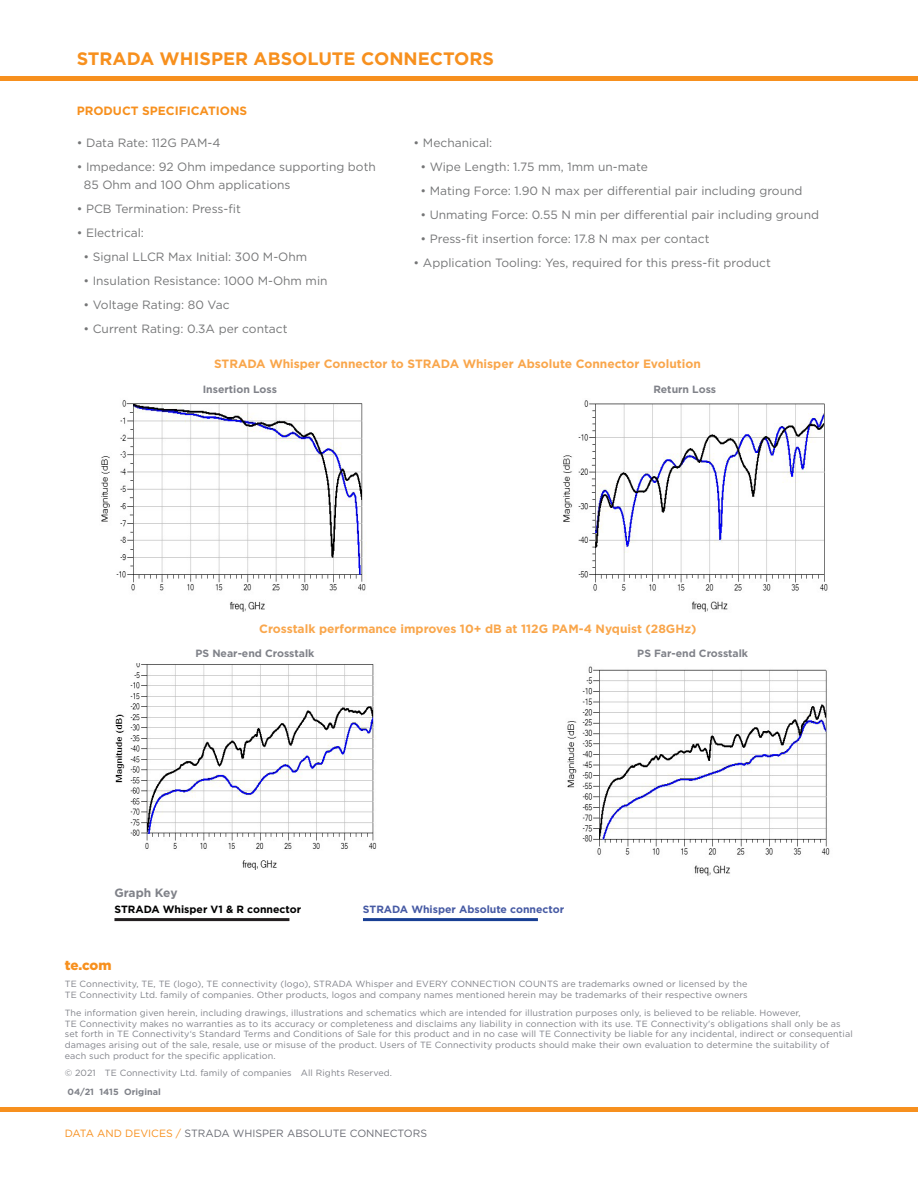
<style>
.page{position:relative;width:918px;height:1188px;background:#fff}
.page>*{position:absolute;margin:0;border:0;box-sizing:border-box;transform-origin:0 0}
.PS_Header_Title{font:700 18px "Gotham";color:#f7901e}
.Legal_Header{font:900 13.5px "Gotham";color:#f7901e}
.PS_Sidebar_Body_Blue{font:12px/18px "Gotham";color:#757677}
.PS_Body_Copy_Bold{font:700 12px "Gotham";color:#f9a64b}
.PS_Body_Copy_Subhead{font:700 12px "Gotham";color:#f7901e}
.PS_Sidebar_Body_Blue-2{font:700 12px "Gotham";letter-spacing:-.015em;color:#808289}
.PS_Sidebar_Body_Blue-3{font:700 10.5px "Gotham";color:#808289}
.PS_Footer_Info{font:10.5px "Gotham";color:#696b73}
.PS_Body_Copy_Bold-2{font:700 10.5px "Gotham";color:#465aa4}
.PS_Body_Copy_Bold-3{font:700 10.5px "Gotham";color:#000}
.Legal{font:9px/10.8px "Gotham";letter-spacing:.01em;color:#808289}
.Legal_Header-2{font:9px/10.8px "Gotham";letter-spacing:.01em;color:#808289}
.Legal_Bold{font:700 9px "Gotham";color:#808289}
.s1{color:#f7901e}
</style>
<div class="page">
<hr style="left:0;top:1107px;width:918px;height:4px;background:#f7901e">
<hr style="left:0;top:77px;width:918px;height:4px;background:#f7901e">
<img style="left:101px;top:400px;width:266px;height:212px">
<img style="left:563px;top:400px;width:265px;height:212px">
<img style="left:115px;top:663px;width:262px;height:206px">
<img style="left:567px;top:666px;width:263px;height:210px">
<hr style="left:114px;top:918px;width:175px;height:3px;background:#231f20">
<hr style="left:363px;top:918px;width:175px;height:3px;background:#183f94">
<p class="PS_Header_Title" style="left:77px;top:46px;width:419px">STRADA WHISPER ABSOLUTE CONNECTORS</p>
<p class="PS_Body_Copy_Subhead" style="left:77px;top:102px;width:172px">PRODUCT SPECIFICATIONS</p>
<p class="PS_Sidebar_Body_Blue" style="left:77px;top:133px;width:145px">• Data Rate: 112G PAM-4</p>
<p class="PS_Sidebar_Body_Blue" style="left:84px;top:157px;width:294px;text-indent:-7px">• Impedance: 92 Ohm impedance supporting both<br>85 Ohm and 100 Ohm applications</p>
<p class="PS_Sidebar_Body_Blue" style="left:77px;top:199px;width:166px">• PCB Termination: Press-fit</p>
<p class="PS_Sidebar_Body_Blue" style="left:77px;top:223px;width:69px">• Electrical:</p>
<p class="PS_Sidebar_Body_Blue" style="left:83px;top:247px;width:225px">• Signal LLCR Max Initial: 300 M-Ohm</p>
<p class="PS_Sidebar_Body_Blue" style="left:83px;top:271px;width:246px">• Insulation Resistance: 1000 M-Ohm min</p>
<p class="PS_Sidebar_Body_Blue" style="left:83px;top:295px;width:148px">• Voltage Rating: 80 Vac</p>
<p class="PS_Sidebar_Body_Blue" style="left:83px;top:319px;width:206px">• Current Rating: 0.3A per contact</p>
<p class="PS_Sidebar_Body_Blue" style="left:414px;top:133px;width:80px">• Mechanical:</p>
<p class="PS_Sidebar_Body_Blue" style="left:420px;top:157px;width:229px">• Wipe Length: 1.75 mm, 1mm un-mate</p>
<p class="PS_Sidebar_Body_Blue" style="left:420px;top:181px;width:384px">• Mating Force: 1.90 N max per differential pair including ground</p>
<p class="PS_Sidebar_Body_Blue" style="left:420px;top:205px;width:400px">• Unmating Force: 0.55 N min per differential pair including ground</p>
<p class="PS_Sidebar_Body_Blue" style="left:420px;top:229px;width:291px">• Press-fit insertion force: 17.8 N max per contact</p>
<p class="PS_Sidebar_Body_Blue" style="left:414px;top:253px;width:359px">• Application Tooling: Yes, required for this press-fit product</p>
<p class="PS_Body_Copy_Bold" style="left:214px;top:356px;width:488px">STRADA Whisper Connector to STRADA Whisper Absolute Connector Evolution</p>
<p class="PS_Sidebar_Body_Blue-3" style="left:203px;top:382px;width:76px">Insertion Loss</p>
<p class="PS_Sidebar_Body_Blue-3" style="left:653px;top:382px;width:64px">Return Loss</p>
<p class="PS_Body_Copy_Bold" style="left:259px;top:621px;width:439px">Crosstalk performance improves 10+ dB at 112G PAM-4 Nyquist (28GHz)</p>
<p class="PS_Sidebar_Body_Blue-3" style="left:195px;top:646px;width:120px">PS Near-end Crosstalk</p>
<p class="PS_Sidebar_Body_Blue-3" style="left:637px;top:646px;width:112px">PS Far-end Crosstalk</p>
<p class="PS_Sidebar_Body_Blue-2" style="left:114px;top:885px;width:65px">Graph Key</p>
<p class="PS_Body_Copy_Bold-3" style="left:114px;top:902px;width:188px">STRADA Whisper V1 &amp; R connector</p>
<p class="PS_Body_Copy_Bold-2" style="left:363px;top:902px;width:203px">STRADA Whisper Absolute connector</p>
<p class="Legal_Header" style="left:65px;top:956px;width:48px">te.com</p>
<p class="Legal_Header-2" style="left:65px;top:979px;width:684px">TE Connectivity, TE, TE (logo), TE connectivity (logo), STRADA Whisper and EVERY CONNECTION COUNTS are trademarks owned or licensed by the<br>TE Connectivity Ltd. family of companies. Other products, logos and company names mentioned herein may be trademarks of their respective owners</p>
<p class="Legal" style="left:65px;top:1007px;width:789px">The information given herein, including drawings, illustrations and schematics which are intended for illustration purposes only, is believed to be reliable. However,<br>TE Connectivity makes no warranties as to its accuracy or completeness and disclaims any liability in connection with its use. TE Connectivity's obligations shall only be as set forth in TE Connectivity‘s Standard Terms and Conditions of Sale for this product and in no case will TE Connectivity be liable for any incidental, indirect or consequential damages arising out of the sale, resale, use or misuse of the product. Users of TE Connectivity products should make their own evaluation to determine the suitability of each such product for the specific application.</p>
<p class="Legal" style="left:65px;top:1067px;width:329px">© 2021 TE Connectivity Ltd. family of companies All Rights Reserved.</p>
<p class="Legal_Bold" style="left:68px;top:1086px;width:95px">04/21 1415 Original</p>
<p class="PS_Footer_Info" style="left:65px;top:1127px;width:364px"><span class="s1">DATA AND DEVICES /</span> STRADA WHISPER ABSOLUTE CONNECTORS</p>
</div>
